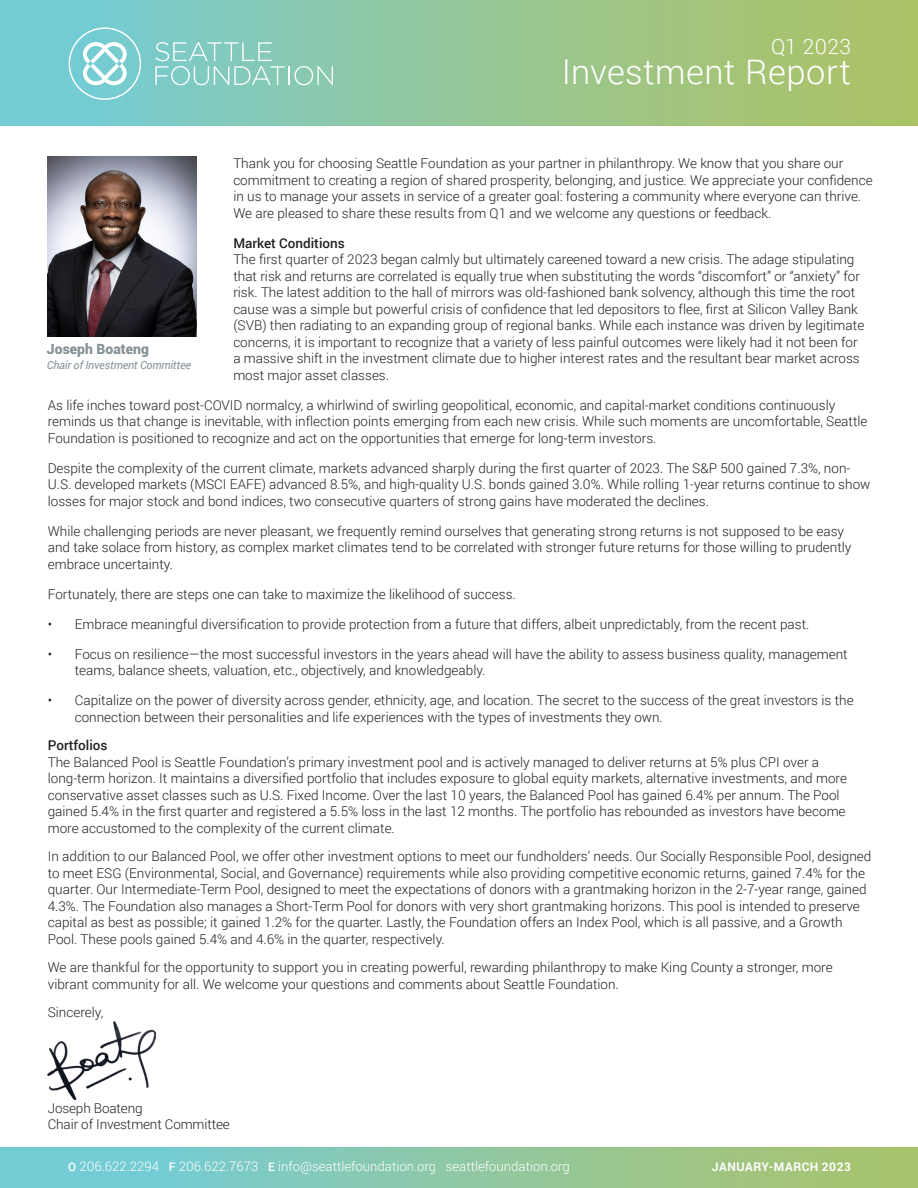
<style>
.page{position:relative;width:918px;height:1188px;background:#fff}
.page>*{position:absolute;margin:0;border:0;box-sizing:border-box;transform-origin:0 0}
.header_main{font:300 34.5px "Roboto";letter-spacing:.015em;color:#fff}
.header_main-2{font:300 21px "Roboto";letter-spacing:.015em;color:#fff}
.t1{font:900 14.1px "Roboto";color:#869298}
.Letter_text_10_12_5{font:300 13.5px/16.5px "Roboto";color:#231f20}
.Letter_text{font:300 13.5px "Roboto";letter-spacing:-.01em;color:#231f20}
.Letter_text_10_12_5-2{font:500 13.5px "Roboto";color:#231f20}
.t2{font:300 13.2px "Roboto";color:#fff}
.header_large{font:700 12px "Roboto";letter-spacing:.045em;color:#fff}
.t3{font:italic 11.25px "Roboto";letter-spacing:-.015em;color:#869298}
.s1{font-weight:500;font-size:11.85px}
</style>
<div class="page">
<div style="left:0;top:0;width:918px;height:125px;background:linear-gradient(to right,#72ccda,#b0c25f)"></div>
<div style="left:0;top:1148px;width:918px;height:40px;background:linear-gradient(to right,#6ecde1,#acc269)"></div>
<img style="left:48px;top:1021px;width:107px;height:79px">
<svg style="left:155px;top:42px;width:178px;height:43px;background:#94d0c3"></svg>
<svg style="left:69px;top:27px;width:72px;height:73px"></svg>
<svg style="left:47px;top:157px;width:150px;height:179px;background:#696369"></svg>
<p class="header_main-2" style="left:771px;top:32px;width:81px">Q1 2023</p>
<p class="header_main" style="left:562px;top:48px;width:291px">Investment Report</p>
<p class="Letter_text_10_12_5" style="left:233px;top:155px;width:641px">Thank you for choosing Seattle Foundation as your partner in philanthropy. We know that you share our commitment to creating a region of shared prosperity, belonging, and justice. We appreciate your confidence in us to manage your assets in service of a greater goal: fostering a community where everyone can thrive.<br>We are pleased to share these results from Q1 and we welcome any questions or feedback.</p>
<p class="Letter_text_10_12_5-2" style="left:233px;top:234px;width:113px">Market Conditions</p>
<p class="Letter_text_10_12_5" style="left:233px;top:251px;width:632px">The first quarter of 2023 began calmly but ultimately careened toward a new crisis. The adage stipulating that risk and returns are correlated is equally true when substituting the words “discomfort” or “anxiety” for risk. The latest addition to the hall of mirrors was old-fashioned bank solvency, although this time the root cause was a simple but powerful crisis of confidence that led depositors to flee, first at Silicon Valley Bank (SVB) then radiating to an expanding group of regional banks. While each instance was driven by legitimate concerns, it is important to recognize that a variety of less painful outcomes were likely had it not been for a massive shift in the investment climate due to higher interest rates and the resultant bear market across most major asset classes.</p>
<p class="Letter_text_10_12_5" style="left:48px;top:396px;width:821px">As life inches toward post-COVID normalcy, a whirlwind of swirling geopolitical, economic, and capital-market conditions continuously reminds us that change is inevitable, with inflection points emerging from each new crisis. While such moments are uncomfortable, Seattle<br>Foundation is positioned to recognize and act on the opportunities that emerge for long-term investors.</p>
<p class="Letter_text_10_12_5" style="left:48px;top:459px;width:824px">Despite the complexity of the current climate, markets advanced sharply during the first quarter of 2023. The S&amp;P 500 gained 7.3%, non-<br>U.S. developed markets (MSCI EAFE) advanced 8.5%, and high-quality U.S. bonds gained 3.0%. While rolling 1-year returns continue to show losses for major stock and bond indices, two consecutive quarters of strong gains have moderated the declines.</p>
<p class="Letter_text_10_12_5" style="left:48px;top:522px;width:805px">While challenging periods are never pleasant, we frequently remind ourselves that generating strong returns is not supposed to be easy and take solace from history, as complex market climates tend to be correlated with stronger future returns for those willing to prudently embrace uncertainty.</p>
<p class="Letter_text_10_12_5" style="left:48px;top:585px;width:470px">Fortunately, there are steps one can take to maximize the likelihood of success.</p>
<p class="Letter_text_10_12_5" style="left:48px;top:615px;width:763px">• Embrace meaningful diversification to provide protection from a future that differs, albeit unpredictably, from the recent past.</p>
<p class="Letter_text_10_12_5" style="left:75px;top:645px;width:775px;text-indent:-27px">• Focus on resilience—the most successful investors in the years ahead will have the ability to assess business quality, management teams, balance sheets, valuation, etc., objectively, and knowledgeably.</p>
<p class="Letter_text_10_12_5" style="left:75px;top:692px;width:780px;text-indent:-27px">• Capitalize on the power of diversity across gender, ethnicity, age, and location. The secret to the success of the great investors is the connection between their personalities and life experiences with the types of investments they own.</p>
<p class="Letter_text_10_12_5-2" style="left:48px;top:736px;width:61px">Portfolios</p>
<p class="Letter_text_10_12_5" style="left:48px;top:753px;width:801px">The Balanced Pool is Seattle Foundation’s primary investment pool and is actively managed to deliver returns at 5% plus CPI over a long-term horizon. It maintains a diversified portfolio that includes exposure to global equity markets, alternative investments, and more conservative asset classes such as U.S. Fixed Income. Over the last 10 years, the Balanced Pool has gained 6.4% per annum. The Pool gained 5.4% in the first quarter and registered a 5.5% loss in the last 12 months. The portfolio has rebounded as investors have become more accustomed to the complexity of the current climate.</p>
<p class="Letter_text_10_12_5" style="left:48px;top:848px;width:825px">In addition to our Balanced Pool, we offer other investment options to meet our fundholders’ needs. Our Socially Responsible Pool, designed to meet ESG (Environmental, Social, and Governance) requirements while also providing competitive economic returns, gained 7.4% for the quarter. Our Intermediate-Term Pool, designed to meet the expectations of donors with a grantmaking horizon in the 2-7-year range, gained 4.3%. The Foundation also manages a Short-Term Pool for donors with very short grantmaking horizons. This pool is intended to preserve capital as best as possible; it gained 1.2% for the quarter. Lastly, the Foundation offers an Index Pool, which is all passive, and a Growth Pool. These pools gained 5.4% and 4.6% in the quarter, respectively.</p>
<p class="Letter_text_10_12_5" style="left:48px;top:959px;width:786px">We are thankful for the opportunity to support you in creating powerful, rewarding philanthropy to make King County a stronger, more vibrant community for all. We welcome your questions and comments about Seattle Foundation.</p>
<p class="Letter_text" style="left:48px;top:1003px;width:57px">Sincerely,</p>
<p class="t1" style="left:47px;top:339px;width:104px">Joseph Boateng</p>
<p class="t3" style="left:47px;top:357px;width:146px">Chair of Investment Committee</p>
<p class="Letter_text" style="left:48px;top:1099px;width:96px">Joseph Boateng</p>
<p class="Letter_text" style="left:48px;top:1115px;width:184px">Chair of Investment Committee</p>
<p class="t2" style="left:68px;top:1157px;width:503px"><span class="s1">O</span> 206.622.2294 <span class="s1">F</span> 206.622.7673 <span class="s1">E</span> info@seattlefoundation.org seattlefoundation.org</p>
<p class="header_large" style="left:712px;top:1159px;width:141px">JANUARY-MARCH 2023</p>
</div>
